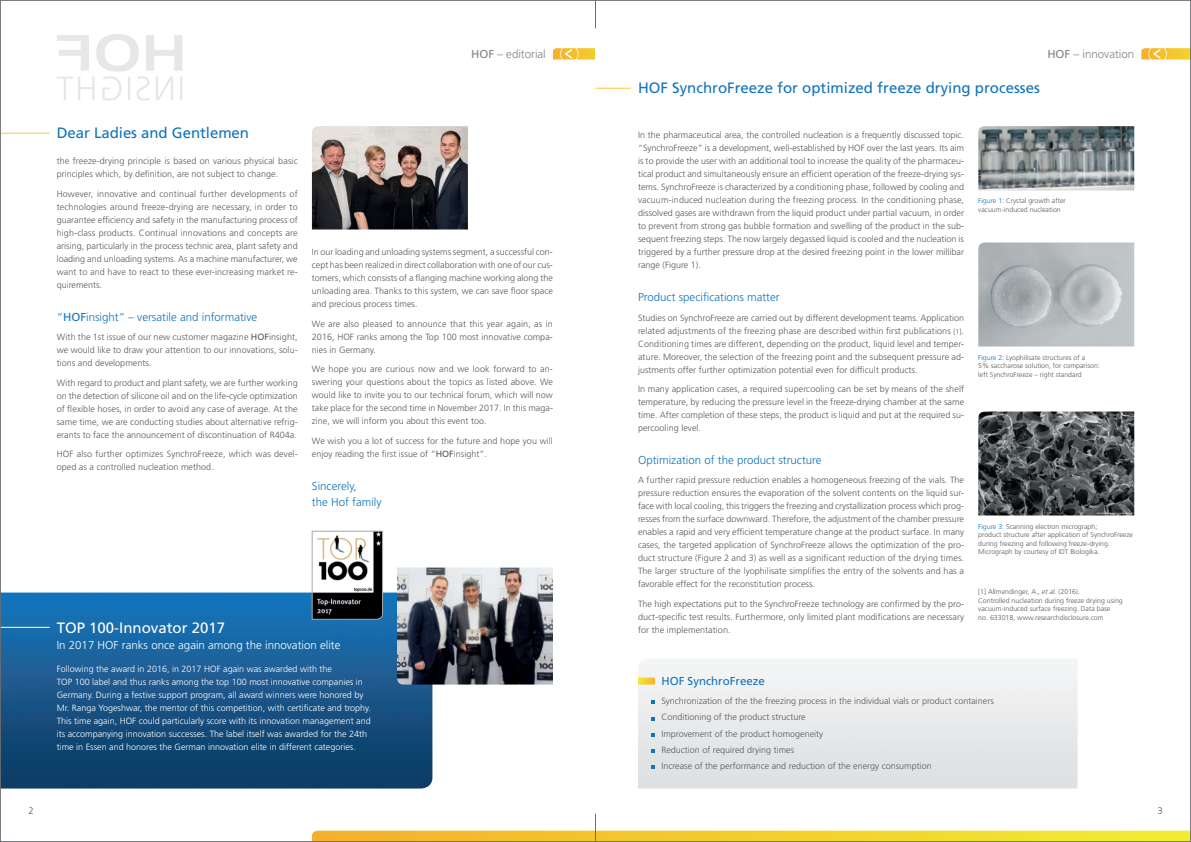
<style>
.page{position:relative;width:1191px;height:842px;background:#fff}
.page>*{position:absolute;margin:0;border:0;box-sizing:border-box;transform-origin:0 0}
.t1{font:15px "Frutiger LT Std";color:#1074bc}
.t2{font:15px "Frutiger LT Std";color:#fff}
.t3{font:300 11.5px/16.2px "Frutiger LT Std";color:#1074bc}
.t4{font:300 11.5px "Frutiger LT Std";color:#fff}
.t5{font:300 11.5px "Frutiger LT Std";color:#808285}
.t6{font:11.5px "Frutiger LT Std";color:#1074bc}
.t7{font:300 9.5px "Frutiger LT Std";color:#57585a}
.t8{font:300 9px/13px "Frutiger LT Std";color:#57585a;text-align:justify}
.t9{font:300 9px/13px "Frutiger LT Std";color:#fff}
.t10{font:300 7px/8.5px "Frutiger LT Std";color:#57585a}
.s1{font-weight:400}
.s2{font-size:7px}
.s3{color:#1074bc}
.s4{font-style:italic}
</style>
<div class="page">
<img style="left:2px;top:592px;width:430px;height:196px">
<hr style="left:0;top:627px;width:50px;height:1px;background:#fff">
<hr style="left:0;top:133px;width:50px;height:1px;background:#fecb2f">
<svg style="left:1141px;top:48px;width:48px;height:12px"></svg>
<svg style="left:553px;top:48px;width:42px;height:12px"></svg>
<img style="left:397px;top:567px;width:156px;height:117px">
<svg style="left:312px;top:531px;width:71px;height:89px"></svg>
<img style="left:638px;top:659px;width:439px;height:129px">
<hr style="left:595px;top:88px;width:36px;height:1px;background:#fecb2f">
<svg style="left:651px;top:700px;width:4px;height:4px"></svg>
<svg style="left:651px;top:717px;width:4px;height:3px"></svg>
<svg style="left:651px;top:733px;width:4px;height:3px"></svg>
<svg style="left:651px;top:749px;width:4px;height:4px"></svg>
<svg style="left:651px;top:765px;width:4px;height:4px"></svg>
<img style="left:978px;top:242px;width:156px;height:104px">
<img style="left:978px;top:411px;width:156px;height:104px">
<img style="left:978px;top:126px;width:156px;height:64px">
<svg style="left:638px;top:677px;width:17px;height:7px"></svg>
<img style="left:312px;top:126px;width:156px;height:103px">
<svg style="left:57px;top:34px;width:125px;height:67px"></svg>
<svg style="left:595px;top:0;width:1px;height:28px"></svg>
<svg style="left:312px;top:814px;width:879px;height:28px"></svg>
<p class="t5" style="left:471px;top:48px;width:76px"><span class="s1">HOF</span> – editorial</p>
<p class="t5" style="left:1047px;top:48px;width:88px"><span class="s1">HOF</span> – innovation</p>
<h1 class="t1" style="left:57px;top:124px;width:194px">Dear Ladies and Gentlemen</h1>
<p class="t8" style="left:57px;top:155px;width:242px">the freeze-drying principle is based on various physical basic principles which, by definition, are not subject to change.</p>
<p class="t8" style="left:57px;top:187px;width:242px">However, innovative and continual further developments of technologies around freeze-drying are necessary, in order to guarantee efficiency and safety in the manufacturing process of high-class products. Continual innovations and concepts are arising, particularly in the process technic area, plant safety and loading and unloading systems. As a machine manufacturer, we want to and have to react to these ever-increasing market re&shy;quirements.</p>
<p class="t3" style="left:57px;top:309px;width:202px">“<span class="s1">HOF</span>insight” – versatile and informative</p>
<p class="t8" style="left:57px;top:330px;width:242px">With the 1st issue of our new customer magazine <span class="s1">HOF</span>insight, we would like to draw your attention to our innovations, solu&shy;tions and developments.</p>
<p class="t8" style="left:57px;top:376px;width:242px">With regard to product and plant safety, we are further working on the detection of silicone oil and on the life-cycle optimization of flexible hoses, in order to avoid any case of average. At the same time, we are conducting studies about alternative refrig&shy;erants to face the announcement of discontinuation of R404a.</p>
<p class="t8" style="left:57px;top:447px;width:242px">HOF also further optimizes SynchroFreeze, which was devel&shy;oped as a controlled nucleation method.</p>
<p class="t8" style="left:312px;top:246px;width:242px">In our loading and unloading systems segment, a successful con&shy;cept has been realized in direct collaboration with one of our cus&shy;tomers, which consists of a flanging machine working along the unloading area. Thanks to this system, we can save floor space and precious process times.</p>
<p class="t8" style="left:312px;top:317px;width:242px">We are also pleased to announce that this year again, as in 2016, HOF ranks among the Top 100 most innovative compa&shy;nies in Germany.</p>
<p class="t8" style="left:312px;top:363px;width:242px">We hope you are curious now and we look forward to an&shy;swering your questions about the topics as listed above. We would like to invite you to our technical forum, which will now take place for the second time in November 2017. In this maga&shy;zine, we will inform you about this event too.</p>
<p class="t8" style="left:312px;top:434px;width:242px">We wish you a lot of success for the future and hope you will enjoy reading the first issue of “<span class="s1">HOF</span>insight”.</p>
<p class="t3" style="left:312px;top:478px;width:71px">Sincerely,<br>the Hof family</p>
<h1 class="t2" style="left:57px;top:618px;width:170px">TOP 100-Innovator 2017</h1>
<p class="t4" style="left:57px;top:638px;width:285px">In 2017 HOF ranks once again among the innovation elite</p>
<p class="t9" style="left:57px;top:662px;width:316px">Following the award in 2016, in 2017 HOF again was awarded with the<br>TOP 100 label and thus ranks among the top 100 most innovative companies in Germany. During a festive support program, all award winners were honored by Mr. Ranga Yogeshwar, the mentor of this competition, with certificate and trophy.<br>This time again, HOF could particularly score with its innovation management and its accompanying innovation successes. The label itself was awarded for the 24th time in Essen and honores the German innovation elite in different categories.</p>
<h1 class="t1" style="left:638px;top:79px;width:403px">HOF SynchroFreeze for optimized freeze drying processes</h1>
<p class="t8" style="left:638px;top:129px;width:327px">In the pharmaceutical area, the controlled nucleation is a frequently discussed topic. “SynchroFreeze” is a development, well-established by HOF over the last years. Its aim is to provide the user with an additional tool to increase the quality of the pharmaceu&shy;tical product and simultaneously ensure an efficient operation of the freeze-drying sys&shy;tems. SynchroFreeze is characterized by a conditioning phase, followed by cooling and vacuum-induced nucleation during the freezing process. In the conditioning phase, dissolved gases are withdrawn from the liquid product under partial vacuum, in order to prevent from strong gas bubble formation and swelling of the product in the sub&shy;sequent freezing steps. The now largely degassed liquid is cooled and the nucleation is triggered by a further pressure drop at the desired freezing point in the lower millibar range (Figure 1).</p>
<p class="t3" style="left:638px;top:289px;width:143px">Product specifications matter</p>
<p class="t8" style="left:638px;top:311px;width:328px">Studies on SynchroFreeze are carried out by different development teams. Application related adjustments of the freezing phase are described within first publications <span class="s2">[1]</span>.<br>Conditioning times are different, depending on the product, liquid level and temper&shy;ature. Moreover, the selection of the freezing point and the subsequent pressure ad&shy;justments offer further optimization potential even for difficult products.</p>
<p class="t8" style="left:638px;top:382px;width:328px">In many application cases, a required supercooling can be set by means of the shelf temperature, by reducing the pressure level in the freeze-drying chamber at the same time. After completion of these steps, the product is liquid and put at the required su&shy;percooling level.</p>
<p class="t3" style="left:638px;top:452px;width:185px">Optimization of the product structure</p>
<p class="t8" style="left:638px;top:473px;width:328px">A further rapid pressure reduction enables a homogeneous freezing of the vials. The pressure reduction ensures the evaporation of the solvent contents on the liquid sur&shy;face with local cooling, this triggers the freezing and crystallization process which prog&shy;resses from the surface downward. Therefore, the adjustment of the chamber pressure enables a rapid and very efficient temperature change at the product surface. In many cases, the targeted application of SynchroFreeze allows the optimization of the pro&shy;duct structure (Figure 2 and 3) as well as a significant reduction of the drying times.<br>The larger structure of the lyophilisate simplifies the entry of the solvents and has a favorable effect for the reconstitution process.</p>
<p class="t8" style="left:638px;top:597px;width:327px">The high expectations put to the SynchroFreeze technology are confirmed by the pro&shy;duct-specific test results. Furthermore, only limited plant modifications are necessary for the implementation.</p>
<p class="t10" style="left:978px;top:197px;width:89px"><span class="s3">Figure 1:</span> Crystal growth after vacuum-induced nucleation</p>
<p class="t10" style="left:978px;top:353px;width:123px"><span class="s3">Figure 2:</span> Lyophilisate structures of a<br>5% saccharose solution, for comparison: left SynchroFreeze – right standard</p>
<p class="t10" style="left:978px;top:522px;width:156px"><span class="s3">Figure 3:</span> Scanning electron micrograph;<br>product structure after application of SynchroFreeze during freezing and following freeze-drying.<br>Micrograph by courtesy of IDT Biologika.</p>
<p class="t10" style="left:978px;top:587px;width:146px">[1] Allmendinger, A., <span class="s4">et al.</span> (2016).<br>Controlled nucleation during freeze drying using vacuum-induced surface freezing. Data base<br>no. 633018, www.researchdisclosure.com</p>
<p class="t6" style="left:661px;top:674px;width:105px">HOF SynchroFreeze</p>
<p class="t8" style="left:661px;top:693px;width:334px;line-height:16.2px;text-align:left">Synchronization of the the freezing process in the individual vials or product containers Conditioning of the product structure<br>Improvement of the product homogeneity<br>Reduction of required drying times<br>Increase of the performance and reduction of the energy consumption</p>
<p class="t7" style="left:28px;top:805px;width:7px">2</p>
<p class="t7" style="left:1157px;top:805px;width:7px">3</p>
</div>
